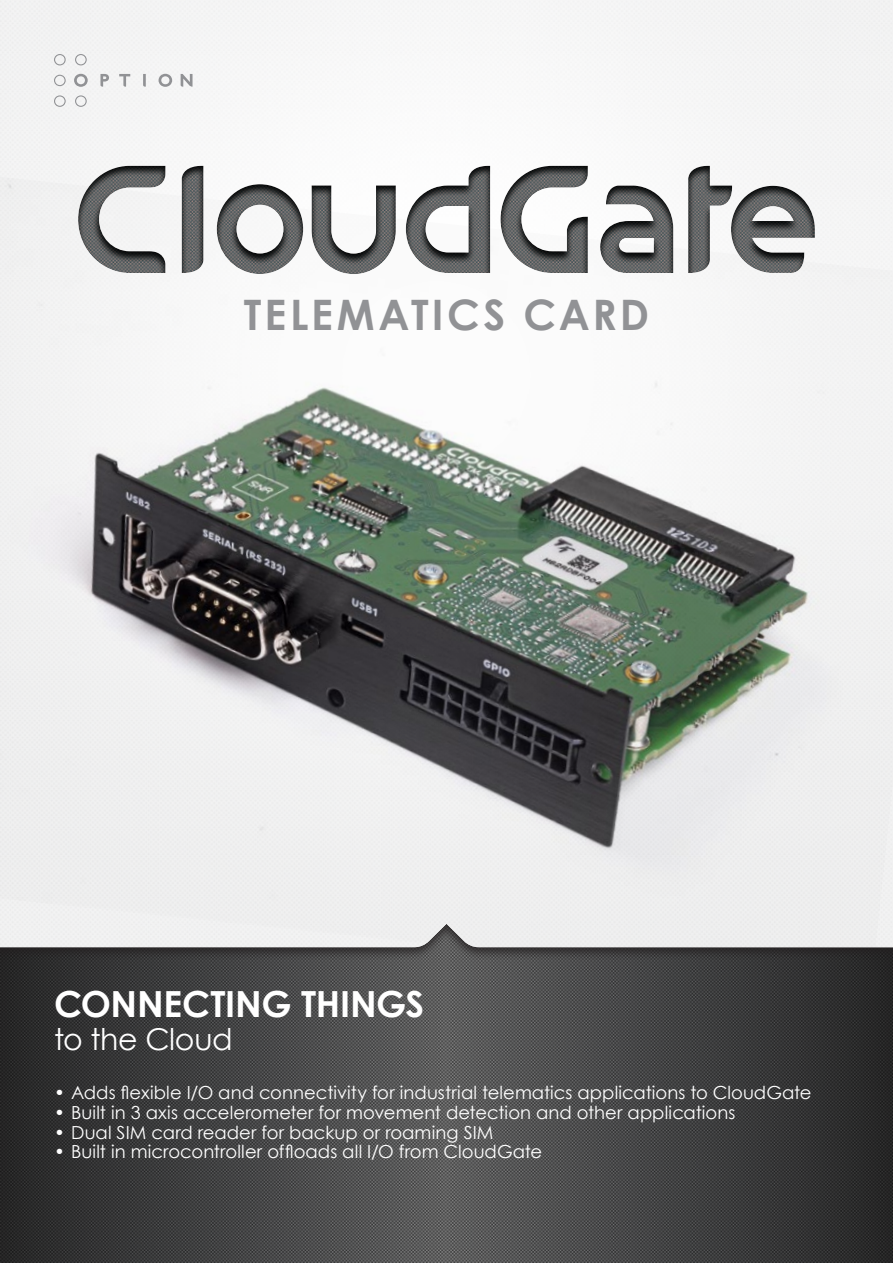
<style>
.page{position:relative;width:893px;height:1263px;background:#fff}
.page>*{position:absolute;margin:0;border:0;box-sizing:border-box;transform-origin:0 0}
.t1{font:700 42px "Century Gothic";letter-spacing:.07em;color:#919295}
.t2{font:700 36px "Century Gothic";letter-spacing:-.01em;color:#fff}
.t3{font:30px "Century Gothic";letter-spacing:-.015em;color:#fff}
.t4{font:18px "Century Gothic";letter-spacing:.005em;color:#fff}
</style>
<div class="page">
<svg style="left:0;top:960px;width:893px;height:303px;background:#424243"></svg>
<svg style="left:75px;top:54px;width:12px;height:11px"></svg>
<svg style="left:75px;top:95px;width:12px;height:12px"></svg>
<svg style="left:54px;top:54px;width:12px;height:11px"></svg>
<svg style="left:54px;top:75px;width:12px;height:11px"></svg>
<svg style="left:54px;top:95px;width:12px;height:12px"></svg>
<svg style="left:74px;top:74px;width:14px;height:13px"></svg>
<svg style="left:159px;top:74px;width:13px;height:13px"></svg>
<svg style="left:100px;top:74px;width:9px;height:13px"></svg>
<svg style="left:119px;top:74px;width:11px;height:13px"></svg>
<svg style="left:143px;top:74px;width:3px;height:13px"></svg>
<svg style="left:181px;top:74px;width:12px;height:13px"></svg>
<img style="left:0;top:177px;width:893px;height:770px">
<div style="left:77px;top:164px;width:738px;height:113px;background:#231f20;opacity:.75"></div>
<h1 class="t1" style="left:244px;top:288px;width:407px">TELEMATICS CARD</h1>
<h2 class="t2" style="left:54px;top:981px;width:369px">CONNECTING THINGS</h2>
<h3 class="t3" style="left:54px;top:1021px;width:180px">to the Cloud</h3>
<p class="t4" style="left:54px;top:1081px;width:759px">• Adds flexible I/O and connectivity for industrial telematics applications to CloudGate</p>
<p class="t4" style="left:54px;top:1101px;width:683px">• Built in 3 axis accelerometer for movement detection and other applications</p>
<p class="t4" style="left:54px;top:1121px;width:441px">• Dual SIM card reader for backup or roaming SIM</p>
<p class="t4" style="left:54px;top:1141px;width:490px">• Built in microcontroller offloads all I/O from CloudGate</p>
</div>
